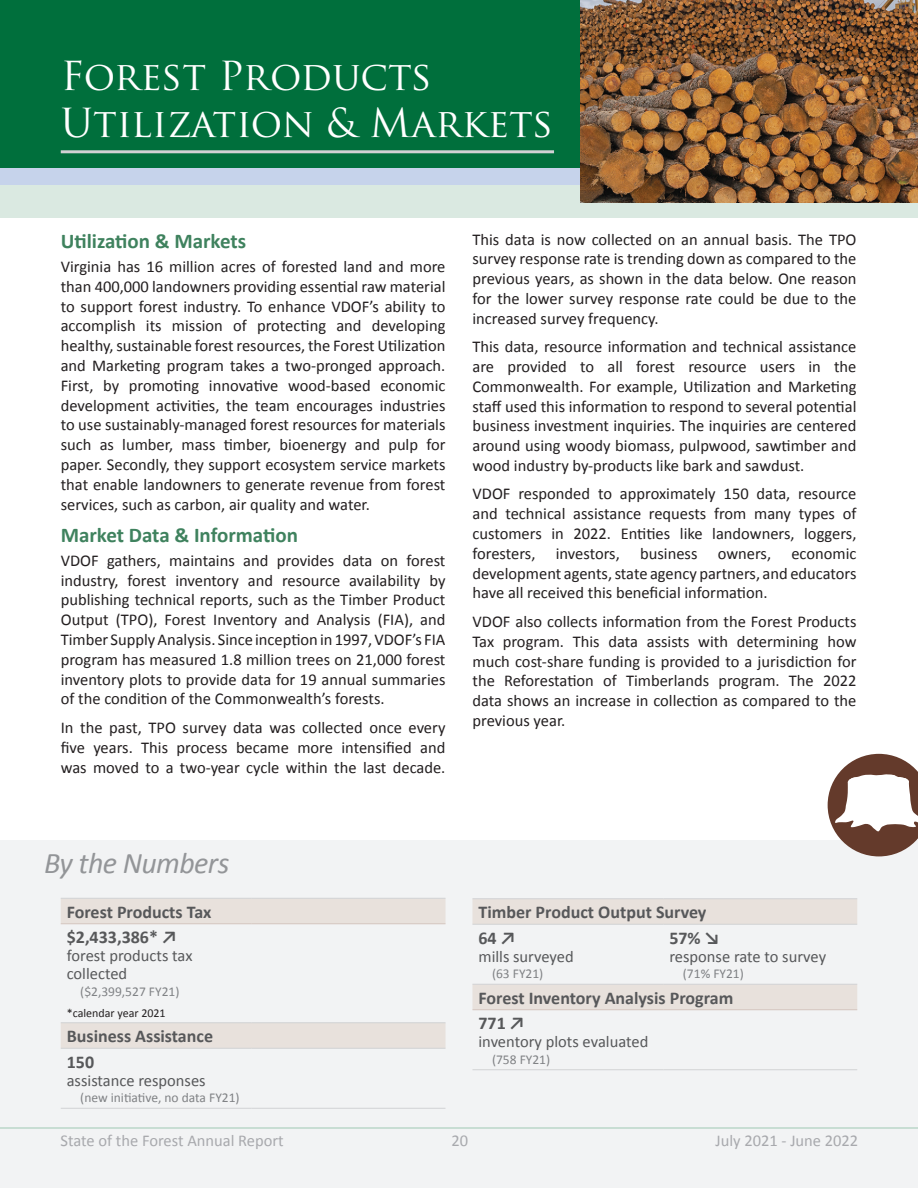
<style>
.page{position:relative;width:918px;height:1188px;background:#fff}
.page>*{position:absolute;margin:0;border:0;box-sizing:border-box;transform-origin:0 0}
.t1{font:39px/46.8px "Trajan Pro";color:#fff}
.t2{font:italic 30px "Calibri";letter-spacing:-.02em;color:#939598}
.t3{font:700 21px "Calibri";color:#3f825e}
.t4{font:700 18px/25.5px "Calibri";color:#57585a}
.t5{font:16.5px/19.8px "Calibri";color:#231f20;text-align:justify}
.t6{font:16.5px/18px "Calibri";color:#57585a}
.t7{font:16.5px "Calibri";color:#a8a9ad}
.t8{font:13.5px "Calibri";color:#808285}
.t9{font:12px "Calibri";color:#231f20}
</style>
<div class="page">
<div style="left:0;top:0;width:918px;height:202px;background:#006f3c"></div>
<div style="left:0;top:168px;width:918px;height:25px;background:#c6d3eb"></div>
<div style="left:0;top:186px;width:918px;height:32px;background:#dae9e1"></div>
<img style="left:580px;top:0;width:338px;height:202px">
<div style="left:0;top:841px;width:918px;height:347px;background:#f2f3f4"></div>
<svg style="left:828px;top:754px;width:90px;height:102px"></svg>
<hr style="left:61px;top:150px;width:493px;height:3px;background:#d1d2d4">
<svg style="left:61px;top:899px;width:385px;height:149px"></svg>
<hr style="left:61px;top:898px;width:191px;height:1px;background:#d1d2d4">
<hr style="left:252px;top:898px;width:194px;height:1px;background:#d1d2d4">
<hr style="left:61px;top:924px;width:191px;height:1px;background:#d4c5be">
<hr style="left:252px;top:924px;width:194px;height:1px;background:#d4c5be">
<hr style="left:61px;top:1023px;width:191px;height:1px;background:#d1d2d4">
<hr style="left:252px;top:1023px;width:194px;height:1px;background:#d1d2d4">
<hr style="left:61px;top:1048px;width:191px;height:1px;background:#d1d2d4">
<hr style="left:252px;top:1048px;width:194px;height:1px;background:#d1d2d4">
<hr style="left:61px;top:1108px;width:191px;height:1px;background:#d1d2d4">
<hr style="left:252px;top:1108px;width:194px;height:1px;background:#d1d2d4">
<svg style="left:472px;top:899px;width:385px;height:110px"></svg>
<hr style="left:472px;top:898px;width:191px;height:1px;background:#d1d2d4">
<hr style="left:663px;top:898px;width:194px;height:1px;background:#d1d2d4">
<hr style="left:472px;top:924px;width:191px;height:1px;background:#d1d2d4">
<hr style="left:663px;top:924px;width:194px;height:1px;background:#d1d2d4">
<hr style="left:472px;top:984px;width:191px;height:1px;background:#d1d2d4">
<hr style="left:663px;top:984px;width:194px;height:1px;background:#d1d2d4">
<hr style="left:472px;top:1069px;width:191px;height:1px;background:#d1d2d4">
<hr style="left:663px;top:1069px;width:194px;height:1px;background:#d1d2d4">
<hr style="left:472px;top:1009px;width:191px;height:1px;background:#d4c5be">
<hr style="left:663px;top:1009px;width:194px;height:1px;background:#d4c5be">
<hr style="left:0;top:1127px;width:918px;height:2px;background:#bbd7c9">
<h1 class="t1" style="left:61px;top:52px;width:494px">Forest Products<br>Utilization &amp; Markets</h1>
<p class="t3" style="left:61px;top:228px;width:187px">Utilization &amp; Markets</p>
<p class="t5" style="left:61px;top:256px;width:386px">Virginia has 16 million acres of forested land and more than 400,000 landowners providing essential raw material to support forest industry. To enhance VDOF’s ability to accomplish its mission of protecting and developing healthy, sustainable forest resources, the Forest Utilization and Marketing program takes a two-pronged approach.<br>First, by promoting innovative wood-based economic development activities, the team encourages industries to use sustainably-managed forest resources for materials such as lumber, mass timber, bioenergy and pulp for paper. Secondly, they support ecosystem service markets that enable landowners to generate revenue from forest services, such as carbon, air quality and water.</p>
<p class="t3" style="left:61px;top:521px;width:239px">Market Data &amp; Information</p>
<p class="t5" style="left:61px;top:550px;width:386px">VDOF gathers, maintains and provides data on forest industry, forest inventory and resource availability by publishing technical reports, such as the Timber Product Output (TPO), Forest Inventory and Analysis (FIA), and Timber Supply Analysis. Since inception in 1997, VDOF’s FIA program has measured 1.8 million trees on 21,000 forest inventory plots to provide data for 19 annual summaries of the condition of the Commonwealth’s forests.</p>
<p class="t5" style="left:61px;top:717px;width:386px">In the past, TPO survey data was collected once every five years. This process became more intensified and was moved to a two-year cycle within the last decade.</p>
<p class="t5" style="left:473px;top:228px;width:386px">This data is now collected on an annual basis. The TPO survey response rate is trending down as compared to the previous years, as shown in the data below. One reason for the lower survey response rate could be due to the increased survey frequency.</p>
<p class="t5" style="left:473px;top:336px;width:386px">This data, resource information and technical assistance are provided to all forest resource users in the Commonwealth. For example, Utilization and Marketing staff used this information to respond to several potential business investment inquiries. The inquiries are centered around using woody biomass, pulpwood, sawtimber and wood industry by-products like bark and sawdust.</p>
<p class="t5" style="left:473px;top:483px;width:386px">VDOF responded to approximately 150 data, resource and technical assistance requests from many types of customers in 2022. Entities like landowners, loggers, foresters, investors, business owners, economic development agents, state agency partners, and educators have all received this beneficial information.</p>
<p class="t5" style="left:473px;top:611px;width:386px">VDOF also collects information from the Forest Products Tax program. This data assists with determining how much cost-share funding is provided to a jurisdiction for the Reforestation of Timberlands program. The 2022 data shows an increase in collection as compared to the previous year.</p>
<h2 class="t2" style="left:44px;top:842px;width:187px">By the Numbers</h2>
<p class="t4" style="left:67px;top:899px;width:146px">Forest Products Tax $2,433,386* ↗</p>
<p class="t6" style="left:67px;top:946px;width:127px">forest products tax collected</p>
<p class="t8" style="left:80px;top:983px;width:101px">($2,399,527 FY21)</p>
<p class="t9" style="left:67px;top:1005px;width:100px">*calendar year 2021</p>
<p class="t4" style="left:67px;top:1024px;width:148px">Business Assistance<br>150</p>
<p class="t6" style="left:67px;top:1071px;width:141px">assistance responses</p>
<p class="t8" style="left:80px;top:1089px;width:161px">(new initiative, no data FY21)</p>
<p class="t4" style="left:478px;top:900px;width:229px">Timber Product Output Survey<br>64 ↗</p>
<p class="t6" style="left:478px;top:946px;width:97px">mills surveyed</p>
<p class="t8" style="left:492px;top:965px;width:53px">(63 FY21)</p>
<p class="t4" style="left:669px;top:925px;width:52px">57% ↘</p>
<p class="t6" style="left:669px;top:946px;width:158px">response rate to survey</p>
<p class="t8" style="left:683px;top:965px;width:63px">(71% FY21)</p>
<p class="t4" style="left:478px;top:985px;width:256px">Forest Inventory Analysis Program<br>771 ↗</p>
<p class="t6" style="left:478px;top:1032px;width:171px">inventory plots evaluated</p>
<p class="t8" style="left:492px;top:1051px;width:60px">(758 FY21)</p>
<p class="t7" style="left:60px;top:1131px;width:225px">State of the Forest Annual Report</p>
<p class="t7" style="left:451px;top:1131px;width:18px">20</p>
<p class="t7" style="left:715px;top:1131px;width:144px">July 2021 - June 2022</p>
</div>
